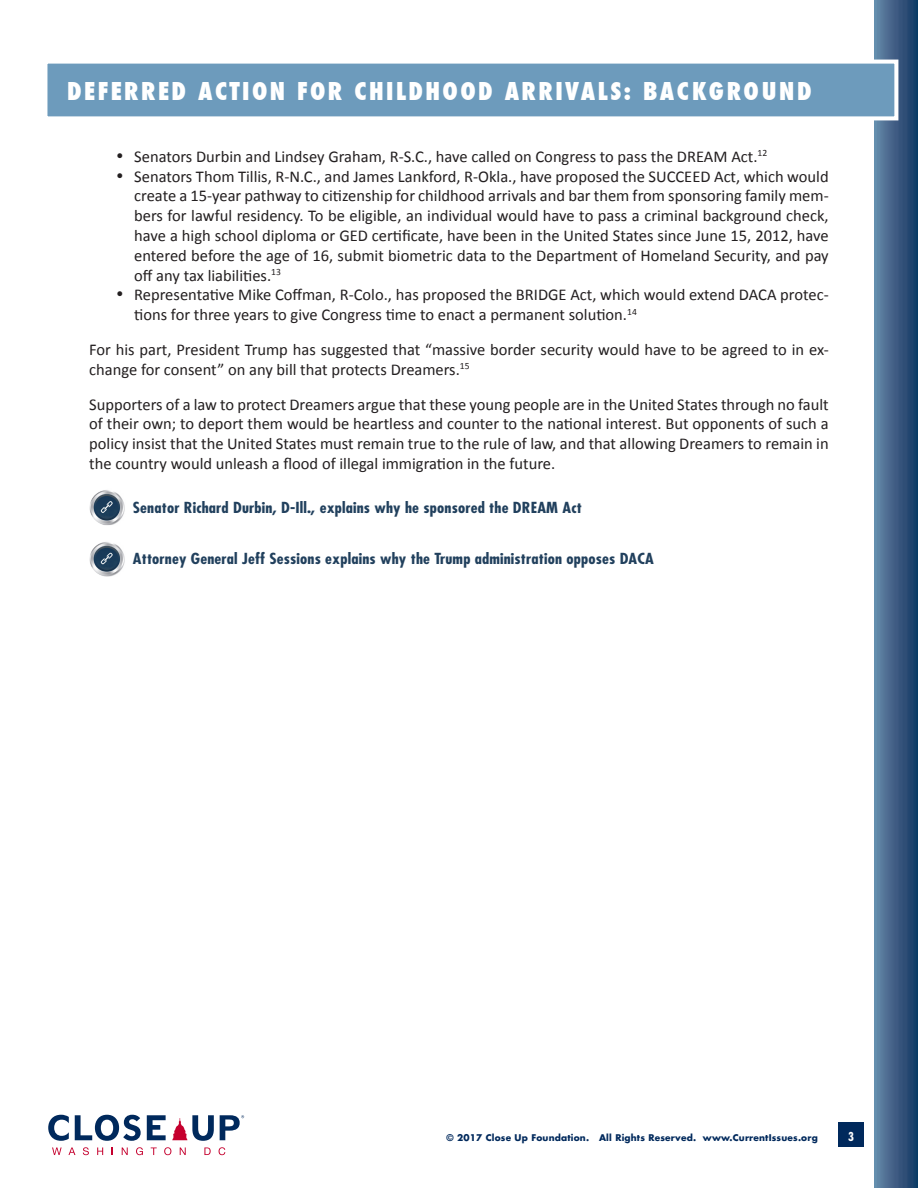
<style>
.page{position:relative;width:918px;height:1188px;background:#fff}
.page>*{position:absolute;margin:0;border:0;box-sizing:border-box;transform-origin:0 0}
.t1{font:800 condensed 24px "Futura";letter-spacing:.1em;color:#fff}
.t2{font:16.5px/19.8px "Calibri";color:#231f20;text-align:justify}
._2013_Body_Text-No_I{font:700 condensed 14.85px "Futura";letter-spacing:.01em;color:#21405d;scale:1.11 1}
.t3{font:700 condensed 12px "Futura";color:#fff}
.t4{font:700 9px "Futura";letter-spacing:.02em;color:#00295c}
</style>
<div class="page">
<div style="left:838px;top:1123px;width:26px;height:24px;background:#00295c"></div>
<svg style="left:48px;top:1115px;width:21px;height:26px"></svg>
<svg style="left:75px;top:1115px;width:66px;height:26px"></svg>
<svg style="left:147px;top:1115px;width:19px;height:25px"></svg>
<svg style="left:172px;top:1115px;width:42px;height:26px"></svg>
<svg style="left:52px;top:1147px;width:10px;height:8px"></svg>
<svg style="left:68px;top:1147px;width:7px;height:8px"></svg>
<svg style="left:83px;top:1147px;width:6px;height:8px"></svg>
<svg style="left:97px;top:1147px;width:6px;height:8px"></svg>
<svg style="left:122px;top:1147px;width:6px;height:8px"></svg>
<svg style="left:136px;top:1147px;width:7px;height:8px"></svg>
<svg style="left:151px;top:1147px;width:6px;height:8px"></svg>
<svg style="left:164px;top:1147px;width:7px;height:8px"></svg>
<svg style="left:180px;top:1147px;width:6px;height:8px"></svg>
<svg style="left:204px;top:1147px;width:7px;height:8px"></svg>
<svg style="left:219px;top:1147px;width:6px;height:8px"></svg>
<svg style="left:220px;top:1115px;width:24px;height:25px"></svg>
<img style="left:874px;top:0;width:44px;height:1188px">
<div style="left:45px;top:62px;width:851px;height:56px;background:#6d9bbc"></div>
<div style="left:43px;top:60px;width:855px;height:60px;border:4px solid #fff"></div>
<img style="left:89px;top:542px;width:36px;height:35px">
<img style="left:89px;top:490px;width:36px;height:35px">
<p class="t1" style="left:67px;top:75px;width:746px">DEFERRED ACTION FOR CHILDHOOD ARRIVALS: BACKGROUND</p>
<p class="t2" style="left:116px;top:146px;width:653px">• Senators Durbin and Lindsey Graham, R-S.C., have called on Congress to pass the DREAM Act.<sup>12</sup></p>
<p class="t2" style="left:134px;top:166px;width:696px;text-indent:-18px">• Senators Thom Tillis, R-N.C., and James Lankford, R-Okla., have proposed the SUCCEED Act, which would create a 15-year pathway to citizenship for childhood arrivals and bar them from sponsoring family mem&shy;bers for lawful residency. To be eligible, an individual would have to pass a criminal background check, have a high school diploma or GED certificate, have been in the United States since June 15, 2012, have entered before the age of 16, submit biometric data to the Department of Homeland Security, and pay off any tax liabilities.<sup>13</sup></p>
<p class="t2" style="left:134px;top:285px;width:696px;text-indent:-18px">• Representative Mike Coffman, R-Colo., has proposed the BRIDGE Act, which would extend DACA protec&shy;tions for three years to give Congress time to enact a permanent solution.<sup>14</sup></p>
<p class="t2" style="left:89px;top:340px;width:741px">For his part, President Trump has suggested that “massive border security would have to be agreed to in ex&shy;change for consent” on any bill that protects Dreamers.<sup>15</sup></p>
<p class="t2" style="left:89px;top:394px;width:741px">Supporters of a law to protect Dreamers argue that these young people are in the United States through no fault of their own; to deport them would be heartless and counter to the national interest. But opponents of such a policy insist that the United States must remain true to the rule of law, and that allowing Dreamers to remain in the country would unleash a flood of illegal immigration in the future.</p>
<p class="_2013_Body_Text-No_I" style="left:133px;top:498px;width:406px">Senator Richard Durbin, D-Ill., explains why he sponsored the DREAM Act</p>
<p class="_2013_Body_Text-No_I" style="left:133px;top:549px;width:471px">Attorney General Jeff Sessions explains why the Trump administration opposes DACA</p>
<p class="t4" style="left:446px;top:1131px;width:373px">© 2017 Close Up Foundation. All Rights Reserved. www.CurrentIssues.org</p>
<p class="t3" style="left:848px;top:1128px;width:7px">3</p>
</div>
